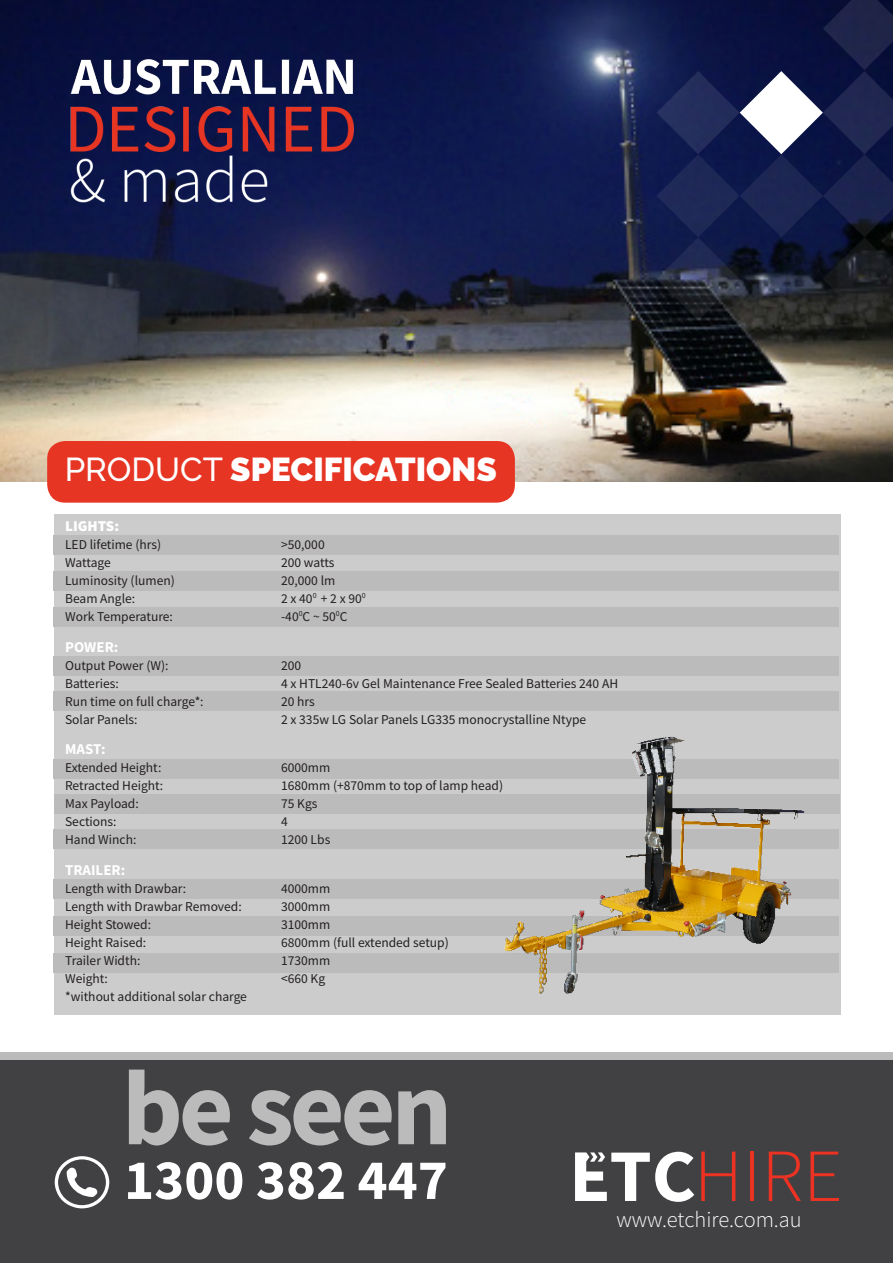
<style>
.page{position:relative;width:893px;height:1263px;background:#fff}
.page>*{position:absolute;margin:0;border:0;box-sizing:border-box;transform-origin:0 0}
.t1{font:700 106.5px "Source Sans Pro";letter-spacing:-.04em;color:#bbb}
.t2{font:300 75px "Source Sans Pro";color:#eb3223}
.t3{font:700 57px "Source Sans Pro";color:#fff}
.t4{font:900 33px "Raleway";color:#fff}
.t5{font:300 22.5px "Source Sans Pro";color:#fff}
.t6{font:700 15px "Source Sans Pro";color:#fff}
.t7{font:900 15px "Source Sans Pro";color:#fff}
.t8{font:13.5px "Source Sans Pro";color:#231f20}
.s1{font-weight:500}
.s2{font-weight:700;font-size:74.1px;color:#fff}
</style>
<div class="page">
<div style="left:54px;top:514px;width:786px;height:501px;background:#ccc"></div>
<img style="left:0;top:0;width:893px;height:481px">
<div style="left:47px;top:441px;width:468px;height:62px;background:#e73524;border-radius:18px"></div>
<svg style="left:657px;top:0;width:236px;height:320px;background:#20274a"></svg>
<img style="left:65px;top:54px;width:292px;height:153px">
<div style="left:54px;top:535px;width:785px;height:19px;background:#bcbbbb"></div>
<div style="left:54px;top:571px;width:785px;height:20px;background:#bcbbbb"></div>
<div style="left:54px;top:607px;width:785px;height:20px;background:#bcbbbb"></div>
<div style="left:54px;top:656px;width:785px;height:19px;background:#bcbbbb"></div>
<div style="left:54px;top:691px;width:785px;height:20px;background:#bcbbbb"></div>
<div style="left:54px;top:759px;width:785px;height:19px;background:#bcbbbb"></div>
<div style="left:55px;top:794px;width:785px;height:20px;background:#bcbbbb"></div>
<div style="left:54px;top:829px;width:785px;height:20px;background:#bcbbbb"></div>
<div style="left:54px;top:879px;width:785px;height:20px;background:#bcbbbb"></div>
<div style="left:54px;top:916px;width:785px;height:20px;background:#bcbbbb"></div>
<div style="left:54px;top:953px;width:785px;height:20px;background:#bcbbbb"></div>
<img style="left:443px;top:737px;width:396px;height:257px">
<div style="left:0;top:1051px;width:893px;height:17px;background:#bbb"></div>
<div style="left:0;top:1060px;width:893px;height:203px;background:#414042"></div>
<svg style="left:575px;top:1152px;width:32px;height:49px"></svg>
<svg style="left:55px;top:1156px;width:54px;height:52px"></svg>
<p class="t4" style="left:65px;top:450px;width:433px"><span class="s1">PRODUCT</span> SPECIFICATIONS</p>
<p class="t7" style="left:65px;top:515px;width:56px">LIGHTS:</p>
<p class="t8" style="left:65px;top:536px;width:98px">LED lifetime (hrs)</p>
<p class="t8" style="left:281px;top:536px;width:45px">&gt;50,000</p>
<p class="t8" style="left:65px;top:554px;width:47px">Wattage</p>
<p class="t8" style="left:281px;top:554px;width:55px">200 watts</p>
<p class="t8" style="left:65px;top:572px;width:111px">Luminosity (lumen)</p>
<p class="t8" style="left:281px;top:572px;width:56px">20,000 lm</p>
<p class="t8" style="left:65px;top:590px;width:72px">Beam Angle:</p>
<p class="t8" style="left:281px;top:590px;width:86px">2 x 40<sup>0</sup> + 2 x 90<sup>0</sup></p>
<p class="t8" style="left:65px;top:608px;width:109px">Work Temperature:</p>
<p class="t8" style="left:281px;top:608px;width:68px">-40<sup>0</sup>C ~ 50<sup>0</sup>C</p>
<p class="t6" style="left:65px;top:636px;width:55px">POWER:</p>
<p class="t8" style="left:65px;top:656px;width:105px">Output Power (W):</p>
<p class="t8" style="left:281px;top:656px;width:22px">200</p>
<p class="t8" style="left:65px;top:674px;width:55px">Batteries:</p>
<p class="t8" style="left:281px;top:674px;width:339px">4 x HTL240-6v Gel Maintenance Free Sealed Batteries 240 AH</p>
<p class="t8" style="left:65px;top:692px;width:140px">Run time on full charge*:</p>
<p class="t8" style="left:281px;top:692px;width:35px">20 hrs</p>
<p class="t8" style="left:65px;top:710px;width:74px">Solar Panels:</p>
<p class="t8" style="left:281px;top:710px;width:307px">2 x 335w LG Solar Panels LG335 monocrystalline Ntype</p>
<p class="t6" style="left:65px;top:739px;width:42px">MAST:</p>
<p class="t8" style="left:65px;top:759px;width:98px">Extended Height:</p>
<p class="t8" style="left:281px;top:759px;width:51px">6000mm</p>
<p class="t8" style="left:65px;top:777px;width:100px">Retracted Height:</p>
<p class="t8" style="left:281px;top:777px;width:224px">1680mm (+870mm to top of lamp head)</p>
<p class="t8" style="left:65px;top:795px;width:75px">Max Payload:</p>
<p class="t8" style="left:281px;top:795px;width:38px">75 Kgs</p>
<p class="t8" style="left:65px;top:813px;width:53px">Sections:</p>
<p class="t8" style="left:281px;top:813px;width:8px">4</p>
<p class="t8" style="left:65px;top:831px;width:73px">Hand Winch:</p>
<p class="t8" style="left:281px;top:831px;width:51px">1200 Lbs</p>
<p class="t6" style="left:65px;top:860px;width:62px">TRAILER:</p>
<p class="t8" style="left:65px;top:880px;width:123px">Length with Drawbar:</p>
<p class="t8" style="left:281px;top:880px;width:51px">4000mm</p>
<p class="t8" style="left:65px;top:898px;width:178px">Length with Drawbar Removed:</p>
<p class="t8" style="left:281px;top:898px;width:51px">3000mm</p>
<p class="t8" style="left:65px;top:916px;width:87px">Height Stowed:</p>
<p class="t8" style="left:281px;top:916px;width:51px">3100mm</p>
<p class="t8" style="left:65px;top:934px;width:83px">Height Raised:</p>
<p class="t8" style="left:281px;top:934px;width:169px">6800mm (full extended setup)</p>
<p class="t8" style="left:65px;top:952px;width:77px">Trailer Width:</p>
<p class="t8" style="left:281px;top:952px;width:51px">1730mm</p>
<p class="t8" style="left:65px;top:970px;width:44px">Weight:</p>
<p class="t8" style="left:281px;top:970px;width:46px">&lt;660 Kg</p>
<p class="t8" style="left:65px;top:988px;width:183px">*without additional solar charge</p>
<p class="t1" style="left:122px;top:1037px;width:332px">be seen</p>
<p class="t3" style="left:124px;top:1141px;width:325px">1300 382 447</p>
<h2 class="t2" style="left:609px;top:1130px;width:235px"><span class="s2">TC</span>HIRE</h2>
<p class="t5" style="left:616px;top:1206px;width:187px">www.etchire.com.au</p>
</div>
